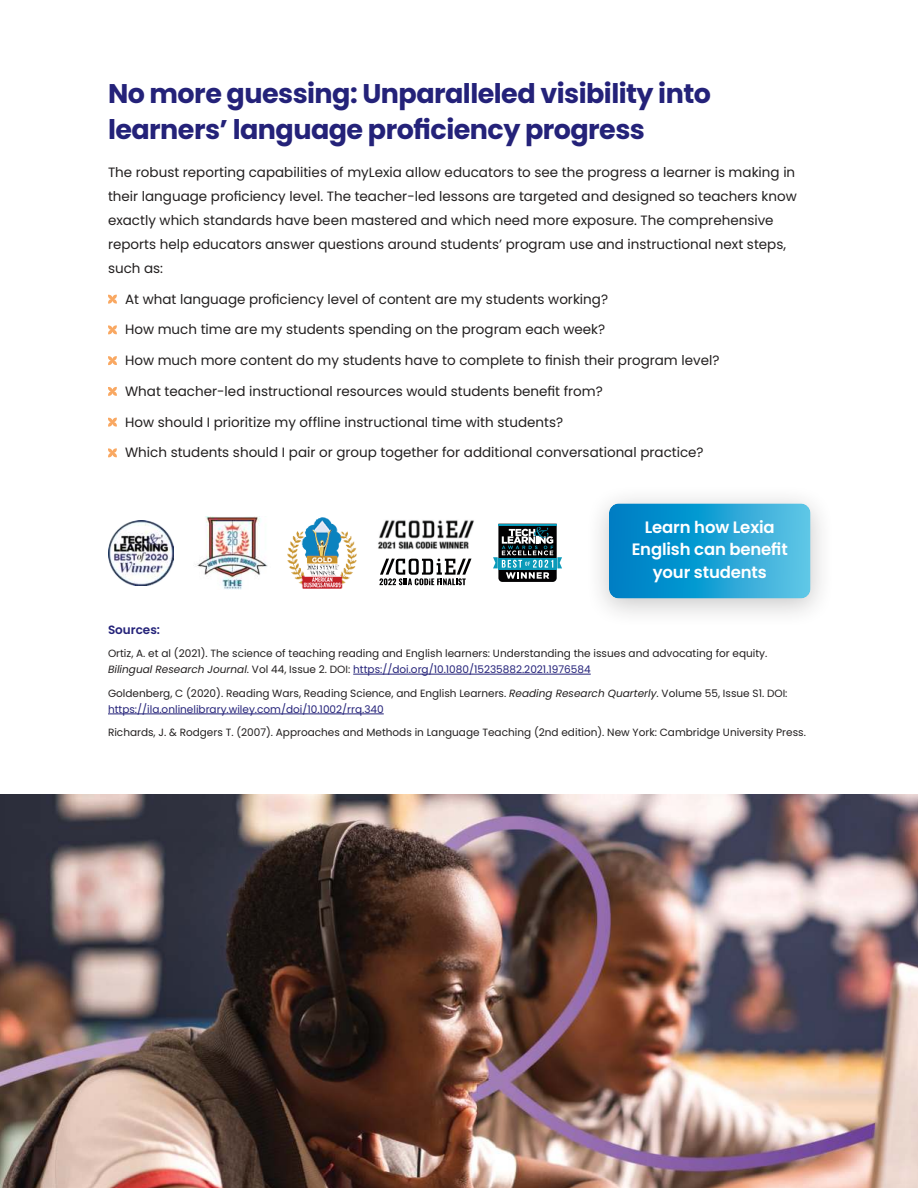
<style>
.page{position:relative;width:918px;height:1188px;background:#fff}
.page>*{position:absolute;margin:0;border:0;box-sizing:border-box;transform-origin:0 0}
.t1{font:700 27px/36px "Poppins";letter-spacing:-.02em;color:#242279}
.t2{font:600 16.5px/22.5px "Poppins";letter-spacing:-.01em;color:#fff;text-align:center}
.t3{font:13.5px/24px "Poppins";color:#221f1f}
.t4{font:600 12px "Poppins";color:#242279}
.t5{font:10.5px/16.5px "Poppins";color:#221f1f}
.s1{font-style:italic}
.s2{color:#242279}
</style>
<div class="page">
<svg style="left:108px;top:295px;width:9px;height:9px"></svg>
<svg style="left:108px;top:325px;width:9px;height:9px"></svg>
<svg style="left:108px;top:356px;width:9px;height:9px"></svg>
<svg style="left:108px;top:387px;width:9px;height:9px"></svg>
<svg style="left:108px;top:418px;width:9px;height:9px"></svg>
<svg style="left:108px;top:448px;width:9px;height:9px"></svg>
<img style="left:0;top:795px;width:918px;height:393px">
<img style="left:108px;top:520px;width:65px;height:66px">
<img style="left:195px;top:516px;width:73px;height:74px">
<img style="left:288px;top:518px;width:69px;height:71px">
<svg style="left:493px;top:526px;width:69px;height:56px"></svg>
<hr style="left:498px;top:524px;width:59px;height:2px;background:#0b9ab9">
<div style="left:585px;top:484px;width:251px;height:145px;background:#221f1f;opacity:.25"></div>
<img style="left:609px;top:503px;width:202px;height:95px">
<hr style="left:353px;top:674px;width:238px;height:1px;background:#242279">
<hr style="left:108px;top:714px;width:276px;height:1px;background:#242279">
<img style="left:378px;top:520px;width:96px;height:29px">
<svg style="left:379px;top:559px;width:92px;height:26px"></svg>
<h1 class="t1" style="left:108px;top:78px;width:605px">No more guessing: Unparalleled visibility into learners’ language proficiency progress</h1>
<p class="t3" style="left:108px;top:160px;width:690px">The robust reporting capabilities of myLexia allow educators to see the progress a learner is making in their language proficiency level. The teacher-led lessons are targeted and designed so teachers know exactly which standards have been mastered and which need more exposure. The comprehensive reports help educators answer questions around students’ program use and instructional next steps, such as:</p>
<p class="t3" style="left:125px;top:287px;width:485px">At what language proficiency level of content are my students working?</p>
<p class="t3" style="left:125px;top:318px;width:482px">How much time are my students spending on the program each week?</p>
<p class="t3" style="left:125px;top:348px;width:596px">How much more content do my students have to complete to finish their program level?</p>
<p class="t3" style="left:125px;top:379px;width:479px">What teacher-led instructional resources would students benefit from?</p>
<p class="t3" style="left:125px;top:410px;width:440px">How should I prioritize my offline instructional time with students?</p>
<p class="t3" style="left:125px;top:441px;width:580px">Which students should I pair or group together for additional conversational practice?</p>
<p class="t2" style="left:632px;top:517px;width:158px">Learn how Lexia<br>English can benefit your students</p>
<p class="t4" style="left:108px;top:624px;width:54px">Sources:</p>
<p class="t5" style="left:108px;top:645px;width:661px">Ortiz, A. et al (2021). The science of teaching reading and English learners: Understanding the issues and advocating for equity.<br><span class="s1">Bilingual Research Journal</span>. Vol 44, Issue 2. DOI: <span class="s2">https://doi.org/10.1080/15235882.2021.1976584</span></p>
<p class="t5" style="left:108px;top:685px;width:681px">Goldenberg, C (2020). Reading Wars, Reading Science, and English Learners. <span class="s1">Reading Research Quarterly</span>. Volume 55, Issue S1. DOI: <span class="s2">https://ila.onlinelibrary.wiley.com/doi/10.1002/rrq.340</span></p>
<p class="t5" style="left:108px;top:725px;width:699px">Richards, J. &amp; Rodgers T. (2007). Approaches and Methods in Language Teaching (2nd edition). New York: Cambridge University Press.</p>
</div>
